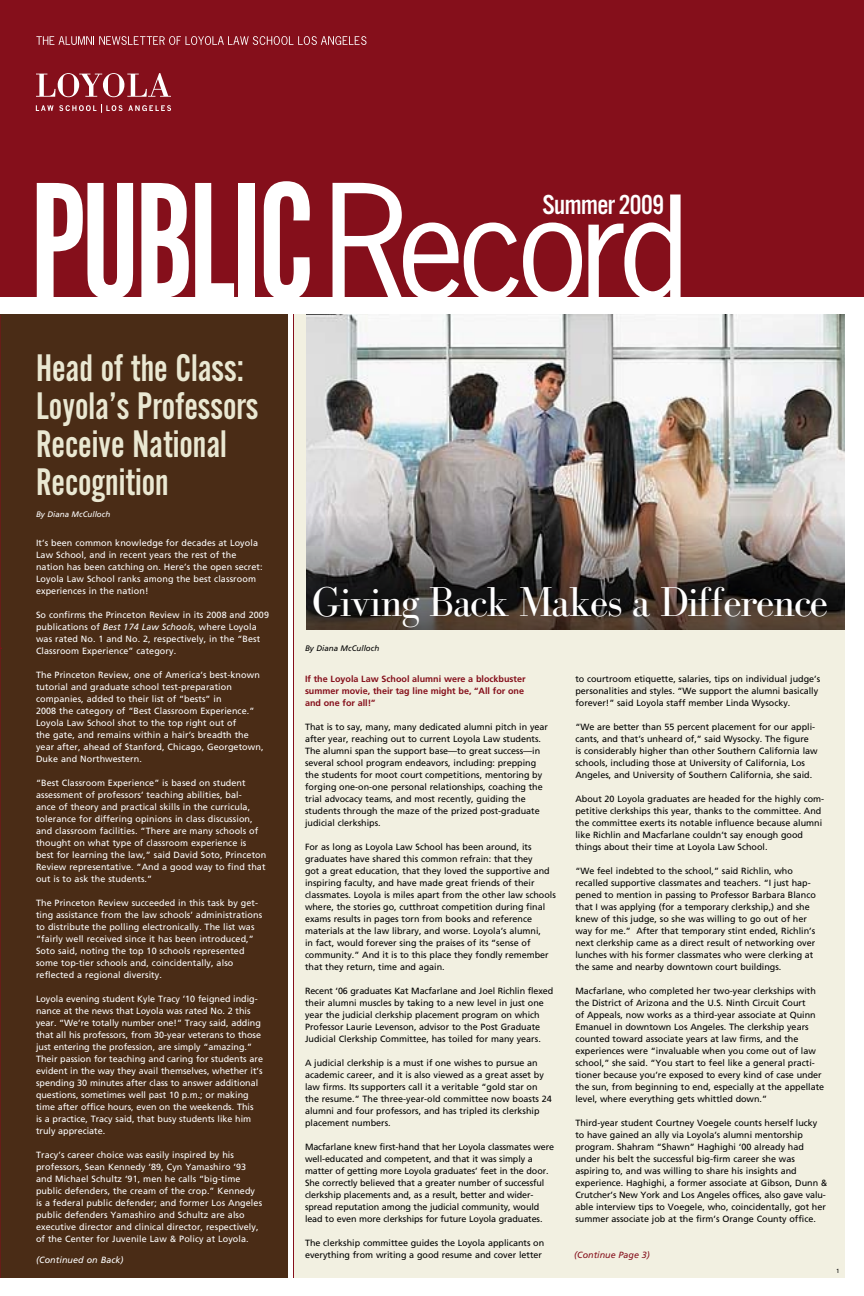
<style>
.page{position:relative;width:864px;height:1296px;background:#fff}
.page>*{position:absolute;margin:0;border:0;box-sizing:border-box;transform-origin:0 0}
.t1{font:43px "Bodoni FLF";letter-spacing:-.04em;color:#fff}
.t2{font:40px/38px "Alternate Got No 2 D";color:#eae8d2}
.t3{font:28.5px "Alternate Got No 3 D";letter-spacing:-.015em;color:#fff}
.t4{font:25.1px "Alternate Got No 3 D";letter-spacing:-.015em;color:#fff}
.t5{font:9px/12px "Frutiger";color:#000}
.t6{font:9px/12px "Frutiger";letter-spacing:.01em;color:#fff}
.t7{font:700 9px/12px "Frutiger";color:#850f1b}
.t8{font:italic 9px "Frutiger";letter-spacing:.01em;color:#fff}
.t9{font:italic 9px "Frutiger";color:#850f1b}
.t10{font:italic 8px "Frutiger";color:#fff}
.t11{font:italic 8px "Frutiger";color:#000}
.t12{font:6px "Frutiger";color:#000}
.s1{font-style:italic}
</style>
<div class="page">
<div style="left:0;top:314px;width:288px;height:964px;background:#4a2c16"></div>
<div style="left:0;top:0;width:864px;height:297px;background:#850f1b"></div>
<svg style="left:37px;top:183px;width:96px;height:114px"></svg>
<svg style="left:141px;top:183px;width:48px;height:114px"></svg>
<svg style="left:195px;top:183px;width:39px;height:114px"></svg>
<div style="left:239px;top:183px;width:16px;height:114px;background:#fff"></div>
<svg style="left:264px;top:181px;width:46px;height:116px"></svg>
<svg style="left:333px;top:183px;width:249px;height:114px"></svg>
<svg style="left:588px;top:195px;width:93px;height:102px"></svg>
<svg style="left:36px;top:36px;width:330px;height:9px"></svg>
<div style="left:293px;top:314px;width:552px;height:964px;background:#f2f0e1"></div>
<hr style="left:0;top:315px;width:1px;height:963px;background:#850f1b">
<svg style="left:36px;top:73px;width:135px;height:24px"></svg>
<svg style="left:36px;top:104px;width:135px;height:9px"></svg>
<hr style="left:293px;top:314px;width:1px;height:964px;background:#850f1b">
<img style="left:306px;top:314px;width:539px;height:316px">
<h3 class="t4" style="left:481px;top:189px;width:108px">Summer 2007</h3>
<h3 class="t3" style="left:542px;top:190px;width:123px">Summer 2009</h3>
<h2 class="t2" style="left:36px;top:349px;width:224px">Head of the Class:<br>Loyola’s Professors<br>Receive National<br>Recognition</h2>
<p class="t10" style="left:36px;top:510px;width:76px">By Diana McCulloch</p>
<p class="t6" style="left:36px;top:537px;width:228px">It’s been common knowledge for decades at Loyola Law School, and in recent years the rest of the nation has been catching on. Here’s the open secret:<br>Loyola Law School ranks among the best classroom experiences in the nation!</p>
<p class="t6" style="left:36px;top:609px;width:235px">So confirms the Princeton Review in its 2008 and 2009 publications of <span class="s1">Best 174 Law Schools</span>, where Loyola was rated No. 1 and No. 2, respectively, in the “Best Classroom Experience” category.</p>
<p class="t6" style="left:36px;top:669px;width:229px">The Princeton Review, one of America’s best-known tutorial and graduate school test-preparation companies, added to their list of “bests” in<br>2008 the category of “Best Classroom Experience.” Loyola Law School shot to the top right out of<br>the gate, and remains within a hair’s breadth the year after, ahead of Stanford, Chicago, Georgetown, Duke and Northwestern.</p>
<p class="t6" style="left:36px;top:777px;width:232px">“Best Classroom Experience” is based on student assessment of professors’ teaching abilities, bal-<br>ance of theory and practical skills in the curricula, tolerance for differing opinions in class discussion, and classroom facilities. “There are many schools of thought on what type of classroom experience is best for learning the law,” said David Soto, Princeton Review representative. “And a good way to find that out is to ask the students.”</p>
<p class="t6" style="left:36px;top:897px;width:228px">The Princeton Review succeeded in this task by get&shy;ting assistance from the law schools’ administrations to distribute the polling electronically. The list was “fairly well received since it has been introduced,” Soto said, noting the top 10 schools represented some top-tier schools and, coincidentally, also reflected a regional diversity.</p>
<p class="t6" style="left:36px;top:993px;width:229px">Loyola evening student Kyle Tracy ’10 feigned indig&shy;nance at the news that Loyola was rated No. 2 this year. “We’re totally number one!” Tracy said, adding that all his professors, from 30-year veterans to those just entering the profession, are simply “amazing.” Their passion for teaching and caring for students are evident in the way they avail themselves, whether it’s spending 30 minutes after class to answer additional questions, sometimes well past 10 p.m.; or making time after office hours, even on the weekends. This<br>is a practice, Tracy said, that busy students like him truly appreciate.</p>
<p class="t6" style="left:36px;top:1149px;width:228px">Tracy’s career choice was easily inspired by his professors, Sean Kennedy ‘89, Cyn Yamashiro ‘93 and Michael Schultz ‘91, men he calls “big-time public defenders, the cream of the crop.” Kennedy is a federal public defender; and former Los Angeles public defenders Yamashiro and Schultz are also executive director and clinical director, respectively, of the Center for Juvenile Law &amp; Policy at Loyola.</p>
<p class="t8" style="left:36px;top:1255px;width:89px">(Continued on Back)</p>
<h1 class="t1" style="left:312px;top:579px;width:518px">Giving Back Makes a Difference</h1>
<p class="t11" style="left:305px;top:643px;width:76px">By Diana McCulloch</p>
<p class="t7" style="left:305px;top:673px;width:222px">If the Loyola Law School alumni were a blockbuster summer movie, their tag line might be, “All for one and one for all!”</p>
<p class="t5" style="left:305px;top:721px;width:245px">That is to say, many, many dedicated alumni pitch in year after year, reaching out to current Loyola Law students.<br>The alumni span the support base—to great success—in several school program endeavors, including: prepping the students for moot court competitions, mentoring by forging one-on-one personal relationships, coaching the trial advocacy teams, and most recently, guiding the students through the maze of the prized post-graduate judicial clerkships.</p>
<p class="t5" style="left:305px;top:841px;width:252px">For as long as Loyola Law School has been around, its graduates have shared this common refrain: that they<br>got a great education, that they loved the supportive and inspiring faculty, and have made great friends of their classmates. Loyola is miles apart from the other law schools where, the stories go, cutthroat competition during final exams results in pages torn from books and reference materials at the law library, and worse. Loyola’s alumni,<br>in fact, would forever sing the praises of its “sense of community.” And it is to this place they fondly remember that they return, time and again.</p>
<p class="t5" style="left:305px;top:985px;width:250px">Recent ‘06 graduates Kat Macfarlane and Joel Richlin flexed their alumni muscles by taking to a new level in just one year the judicial clerkship placement program on which Professor Laurie Levenson, advisor to the Post Graduate Judicial Clerkship Committee, has toiled for many years.</p>
<p class="t5" style="left:305px;top:1057px;width:248px">A judicial clerkship is a must if one wishes to pursue an academic career, and it is also viewed as a great asset by law firms. Its supporters call it a veritable “gold star on the resume.” The three-year-old committee now boasts 24 alumni and four professors, and has tripled its clerkship placement numbers.</p>
<p class="t5" style="left:305px;top:1141px;width:251px">Macfarlane knew first-hand that her Loyola classmates were well-educated and competent, and that it was simply a matter of getting more Loyola graduates’ feet in the door.<br>She correctly believed that a greater number of successful clerkship placements and, as a result, better and wider&shy;spread reputation among the judicial community, would lead to even more clerkships for future Loyola graduates.</p>
<p class="t5" style="left:305px;top:1237px;width:241px">The clerkship committee guides the Loyola applicants on everything from writing a good resume and cover letter</p>
<p class="t5" style="left:575px;top:673px;width:246px">to courtroom etiquette, salaries, tips on individual judge’s personalities and styles. “We support the alumni basically forever!” said Loyola staff member Linda Wysocky.</p>
<p class="t5" style="left:575px;top:721px;width:244px">“We are better than 55 percent placement for our appli&shy;cants, and that’s unheard of,” said Wysocky. The figure<br>is considerably higher than other Southern California law schools, including those at University of California, Los Angeles, and University of Southern California, she said.</p>
<p class="t5" style="left:575px;top:793px;width:250px">About 20 Loyola graduates are headed for the highly com&shy;petitive clerkships this year, thanks to the committee. And the committee exerts its notable influence because alumni like Richlin and Macfarlane couldn’t say enough good things about their time at Loyola Law School.</p>
<p class="t5" style="left:575px;top:865px;width:242px">“We feel indebted to the school,” said Richlin, who recalled supportive classmates and teachers. “I just hap&shy;pened to mention in passing to Professor Barbara Blanco that I was applying (for a temporary clerkship,) and she knew of this judge, so she was willing to go out of her way for me.” After that temporary stint ended, Richlin’s next clerkship came as a direct result of networking over lunches with his former classmates who were clerking at the same and nearby downtown court buildings.</p>
<p class="t5" style="left:575px;top:985px;width:250px">Macfarlane, who completed her two-year clerkships with the District of Arizona and the U.S. Ninth Circuit Court<br>of Appeals, now works as a third-year associate at Quinn Emanuel in downtown Los Angeles. The clerkship years counted toward associate years at law firms, and the experiences were “invaluable when you come out of law school,” she said. “You start to feel like a general practi&shy;tioner because you’re exposed to every kind of case under the sun, from beginning to end, especially at the appellate level, where everything gets whittled down.”</p>
<p class="t5" style="left:575px;top:1117px;width:254px">Third-year student Courtney Voegele counts herself lucky to have gained an ally via Loyola’s alumni mentorship program. Shahram “Shawn” Haghighi ‘00 already had under his belt the successful big-firm career she was aspiring to, and was willing to share his insights and experience. Haghighi, a former associate at Gibson, Dunn &amp; Crutcher’s New York and Los Angeles offices, also gave valu&shy;able interview tips to Voegele, who, coincidentally, got her summer associate job at the firm’s Orange County office.</p>
<p class="t9" style="left:574px;top:1249px;width:77px">(Continue Page 3)</p>
<p class="t12" style="left:836px;top:1267px;width:5px">1</p>
</div>
